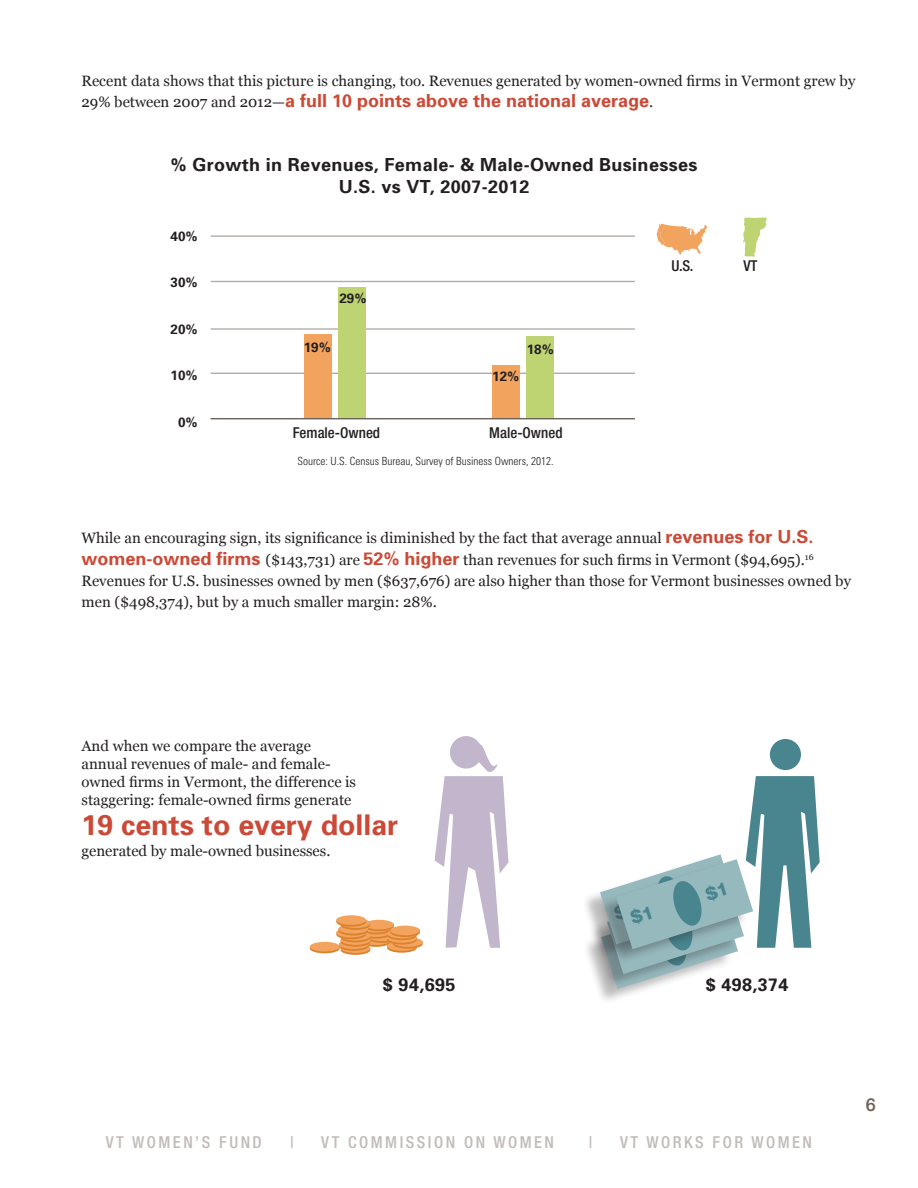
<style>
.page{position:relative;width:918px;height:1188px;background:#fff}
.page>*{position:absolute;margin:0;border:0;box-sizing:border-box;transform-origin:0 0}
.t1{font:700 28.5px "Univers";color:#cb4a37}
.t2{font:700 18px "Univers";letter-spacing:.02em;color:#231f20}
.t3{font:700 18px "Univers";color:#cb4a37}
.t4{font:500 18px "Helvetica Neue LT Std";color:#6a6058}
.t5{font:500 condensed 16.5px "Helvetica Neue LT Std";letter-spacing:.15em;color:#c2bcb9}
.t6{font:15px/21.1px "Georgia";color:#231f20}
.t7{font:500 condensed 15px "Helvetica Neue LT Std";color:#231f20}
.t8{font:700 13.5px "Univers";color:#231f20}
.t9{font:300 condensed 11.25px "Univers";color:#231f20}
.s1{font-family:"Georgia";font-weight:400;font-size:15px;color:#231f20}
.s2{font-family:"Univers";font-weight:700;font-size:18px;color:#cb4a37}
</style>
<div class="page">
<div style="left:582px;top:901px;width:152px;height:104px;background:#231f20;opacity:.3"></div>
<div style="left:588px;top:886px;width:152px;height:104px;background:#231f20;opacity:.3"></div>
<div style="left:770px;top:739px;width:31px;height:31px;background:#48858e;border-radius:50%"></div>
<div style="left:581px;top:856px;width:152px;height:105px;background:#231f20;opacity:.3"></div>
<svg style="left:435px;top:736px;width:73px;height:212px"></svg>
<svg style="left:310px;top:917px;width:113px;height:38px"></svg>
<div style="left:336px;top:915px;width:30px;height:10px;background:#f2a45f;border-radius:50%"></div>
<hr style="left:211px;top:418px;width:424px;height:1px;background:#6a6058">
<hr style="left:211px;top:373px;width:424px;height:1px;background:#b3aca7">
<hr style="left:211px;top:328px;width:424px;height:2px;background:#b3aca7">
<hr style="left:211px;top:281px;width:424px;height:1px;background:#b3aca7">
<hr style="left:211px;top:235px;width:424px;height:2px;background:#b3aca7">
<div style="left:304px;top:335px;width:28px;height:83px;background:#f2a45f"></div>
<div style="left:492px;top:365px;width:28px;height:53px;background:#f2a45f"></div>
<div style="left:339px;top:288px;width:27px;height:130px;background:#bed473"></div>
<div style="left:526px;top:336px;width:28px;height:82px;background:#bed473"></div>
<svg style="left:657px;top:224px;width:51px;height:31px"></svg>
<svg style="left:743px;top:218px;width:24px;height:39px"></svg>
<svg style="left:600px;top:776px;width:220px;height:213px"></svg>
<p class="t6" style="left:82px;top:70px;width:775px">Recent data shows that this picture is changing, too. Revenues generated by women-owned firms in Vermont grew by</p>
<p class="t3" style="left:82px;top:90px;width:573px"><span class="s1">29% between 2007 and 2012—</span>a full 10 points above the national average<span class="s1">.</span></p>
<p class="t2" style="left:171px;top:154px;width:528px">% Growth in Revenues, Female- &amp; Male-Owned Businesses</p>
<p class="t2" style="left:339px;top:176px;width:192px">U.S. vs VT, 2007-2012</p>
<p class="t8" style="left:171px;top:228px;width:29px">40%</p>
<p class="t8" style="left:171px;top:274px;width:29px">30%</p>
<p class="t8" style="left:171px;top:321px;width:29px">20%</p>
<p class="t8" style="left:171px;top:367px;width:29px">10%</p>
<p class="t8" style="left:178px;top:414px;width:21px">0%</p>
<p class="t8" style="left:339px;top:290px;width:29px">29%</p>
<p class="t8" style="left:304px;top:339px;width:29px">19%</p>
<p class="t8" style="left:492px;top:368px;width:29px">12%</p>
<p class="t8" style="left:527px;top:341px;width:29px">18%</p>
<p class="t7" style="left:293px;top:424px;width:89px">Female-Owned</p>
<p class="t7" style="left:489px;top:424px;width:75px">Male-Owned</p>
<p class="t9" style="left:297px;top:454px;width:258px">Source: U.S. Census Bureau, Survey of Business Owners, 2012.</p>
<p class="t7" style="left:671px;top:257px;width:24px">U.S.</p>
<p class="t7" style="left:743px;top:257px;width:16px">VT</p>
<p class="t6" style="left:82px;top:528px;width:771px">While an encouraging sign, its significance is diminished by the fact that average annual <span class="s2">revenues for U.S. women-owned firms</span> ($143,731) are <span class="s2">52% higher</span> than revenues for such firms in Vermont ($94,695).<sup>16<br></sup>Revenues for U.S. businesses owned by men ($637,676) are also higher than those for Vermont businesses owned by men ($498,374), but by a much smaller margin: 28%.</p>
<p class="t6" style="left:82px;top:735px;width:231px">And when we compare the average</p>
<p class="t6" style="left:82px;top:755px;width:276px;line-height:18px">annual revenues of male- and female&shy;owned firms in Vermont, the difference is staggering: female-owned firms generate</p>
<p class="t1" style="left:82px;top:807px;width:318px">19 cents to every dollar</p>
<p class="t6" style="left:82px;top:840px;width:250px">generated by male-owned businesses.</p>
<p class="t2" style="left:383px;top:974px;width:74px">$ 94,695</p>
<p class="t2" style="left:706px;top:974px;width:84px">$ 498,374</p>
<p class="t5" style="left:106px;top:1132px;width:157px">VT WOMEN’S FUND</p>
<p class="t5" style="left:290px;top:1132px;width:5px">|</p>
<p class="t5" style="left:321px;top:1132px;width:234px">VT COMMISSION ON WOMEN</p>
<p class="t5" style="left:589px;top:1132px;width:5px">|</p>
<p class="t5" style="left:620px;top:1132px;width:194px">VT WORKS FOR WOMEN</p>
<p class="t4" style="left:866px;top:1094px;width:12px">6</p>
</div>
